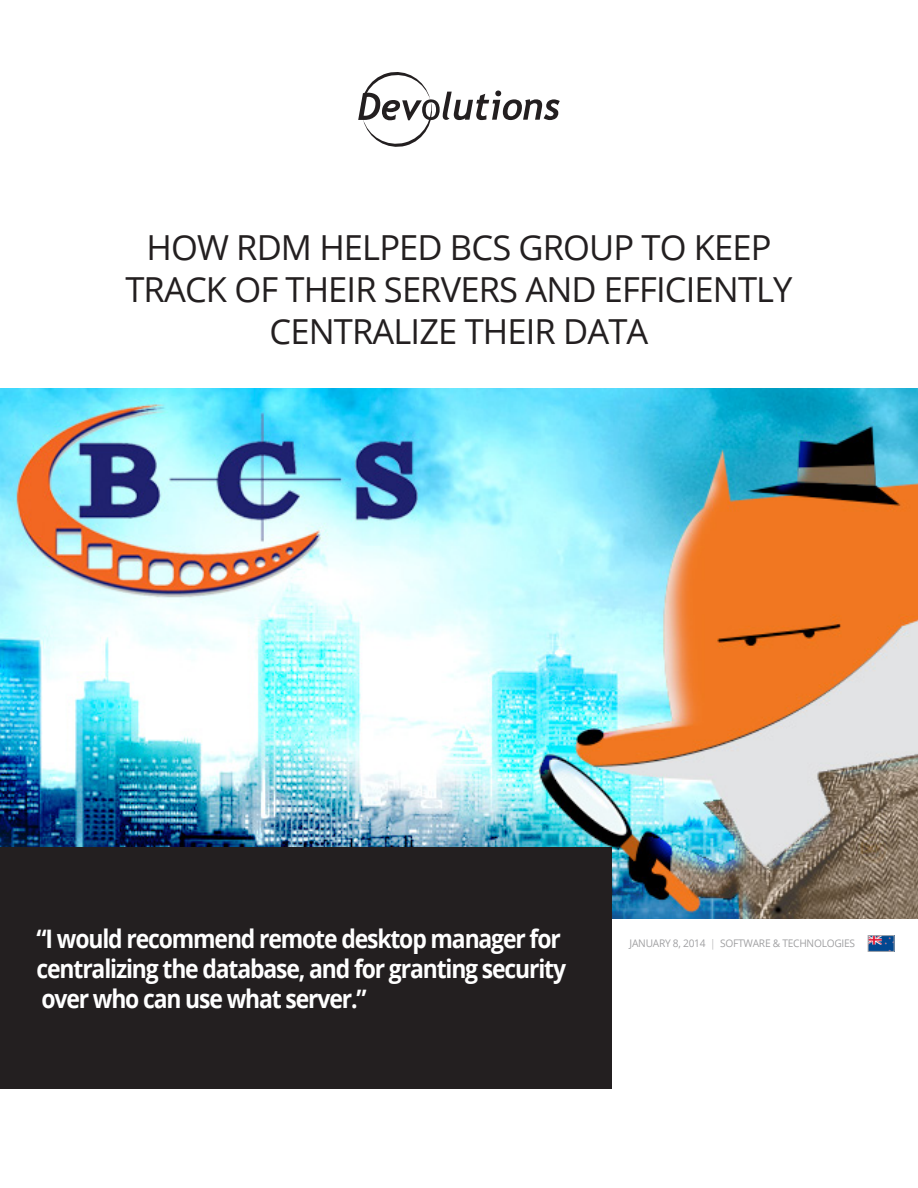
<style>
.page{position:relative;width:918px;height:1188px;background:#fff}
.page>*{position:absolute;margin:0;border:0;box-sizing:border-box;transform-origin:0 0}
.t1{font:34.5px "Open Sans";letter-spacing:-.025em;color:#231f20}
.t2{font:700 25.5px "Open Sans";letter-spacing:-.05em;color:#fff;scale:.9 1}
.t3{font:10.5px "Open Sans";letter-spacing:-.025em;color:#6b6b6e}
.s1{font-weight:300}
</style>
<div class="page">
<img style="left:0;top:389px;width:918px;height:529px">
<img style="left:870px;top:937px;width:22px;height:13px">
<div style="left:868px;top:935px;width:26px;height:17px;border:1px solid #a8a9ad"></div>
<svg style="left:358px;top:72px;width:202px;height:75px"></svg>
<div style="left:0;top:848px;width:612px;height:241px;background:#231f20"></div>
<p class="t1" style="left:146px;top:224px;width:627px">HOW RDM HELPED BCS GROUP TO KEEP</p>
<p class="t1" style="left:125px;top:266px;width:669px">TRACK OF THEIR SERVERS AND EFFICIENTLY</p>
<p class="t1" style="left:270px;top:308px;width:380px">CENTRALIZE THEIR DATA</p>
<p class="t2" style="left:37px;top:921px;width:584px">“I would recommend remote desktop manager for</p>
<p class="t2" style="left:37px;top:951px;width:590px">centralizing the database, and for granting security</p>
<p class="t2" style="left:41px;top:981px;width:363px">over who can use what server.”</p>
<p class="t3" style="left:630px;top:936px;width:227px">JANUARY 8, 2014 <span class="s1">|</span> SOFTWARE &amp; TECHNOLOGIES</p>
</div>
